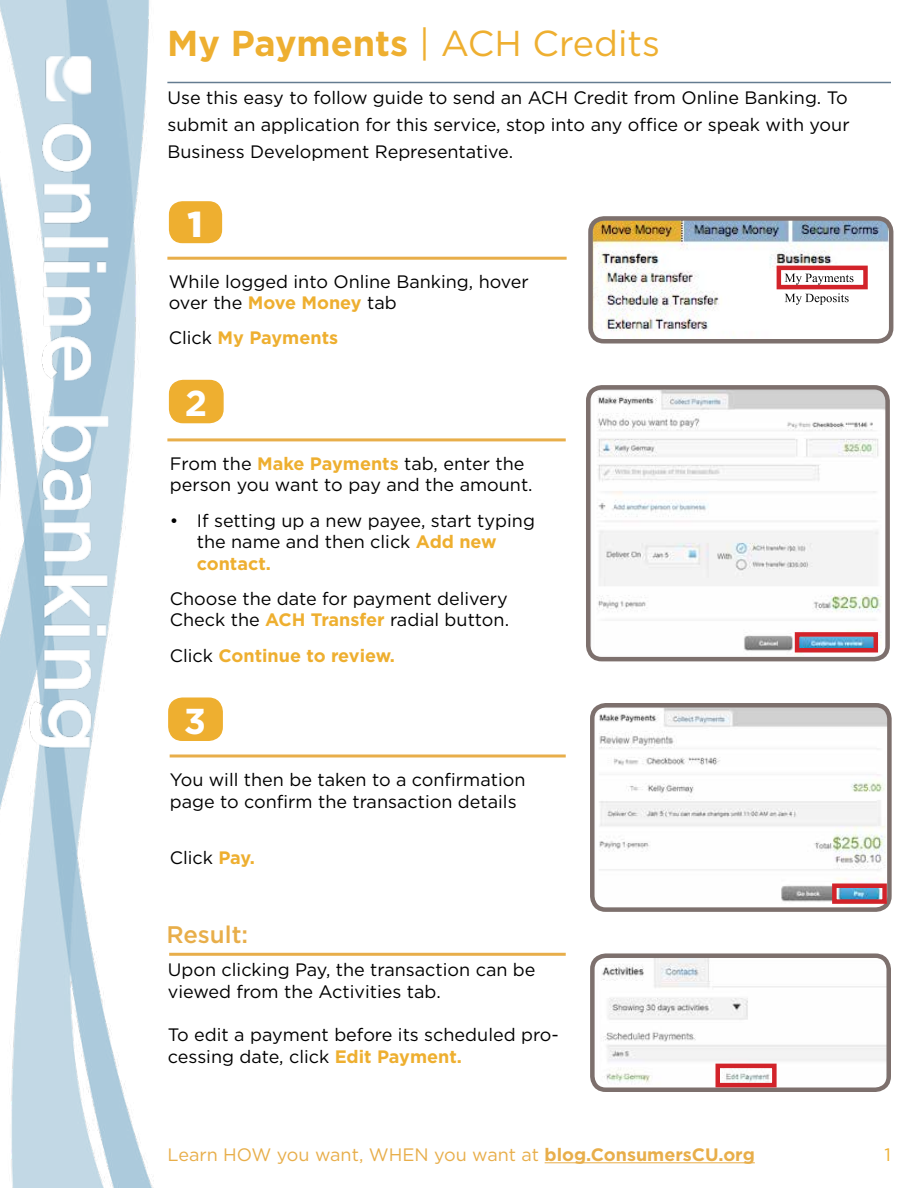
<style>
.page{position:relative;width:918px;height:1188px;background:#fff}
.page>*{position:absolute;margin:0;border:0;box-sizing:border-box;transform-origin:0 0}
.t1{font:36px "Gotham";color:#eeaf30}
.t2{font:700 36px "Gotham";color:#fff}
.t3{font:900 36px "Gotham";color:#fff}
.t4{font:500 24px "Gotham";color:#e8ae4a}
.t5{font:18px/21.6px "Gotham";color:#000}
.t6{font:18px "Gotham";color:#e8ae4a}
.t7{font:700 18px "Gotham";color:#eeaf30}
.t8{font:18px "Gotham";color:#eeaf30}
.s1{font-weight:700}
.s2{font-weight:700;color:#eeaf30}
.s3{font-weight:400;color:#000}
</style>
<div class="page">
<img style="left:0;top:0;width:154px;height:1188px">
<hr style="left:545px;top:1162px;width:210px;height:1px;background:#e8ae4a">
<hr style="left:167px;top:82px;width:724px;height:1px;background:#647c91">
<hr style="left:167px;top:438px;width:399px;height:3px;background:#e8ae4a">
<div style="left:170px;top:381px;width:53px;height:42px;background:#eeaf30;border-radius:14px"></div>
<div style="left:169px;top:380px;width:55px;height:43px;border:2px solid #eeaf30;border-radius:14px"></div>
<svg style="left:170px;top:754px;width:396px;height:4px;background:#edc277"></svg>
<div style="left:169px;top:201px;width:53px;height:42px;background:#eeaf30;border-radius:14px"></div>
<hr style="left:167px;top:257px;width:400px;height:3px;background:#e8ae4a">
<img style="left:27px;top:51px;width:90px;height:708px">
<img style="left:593px;top:221px;width:295px;height:118px">
<div style="left:588px;top:216px;width:305px;height:128px;border:4px solid #7d706d;border-radius:14px"></div>
<div style="left:777px;top:266px;width:91px;height:23px;border:4px solid #d2232a"></div>
<img style="left:591px;top:390px;width:294px;height:269px">
<div style="left:586px;top:385px;width:304px;height:276px;border:4px solid #7d706d;border-radius:14px"></div>
<img style="left:595px;top:708px;width:292px;height:199px">
<div style="left:590px;top:703px;width:302px;height:209px;border:4px solid #7d706d;border-radius:14px"></div>
<div style="left:169px;top:698px;width:53px;height:42px;background:#eeaf30;border-radius:14px"></div>
<div style="left:168px;top:698px;width:55px;height:43px;border:2px solid #eeaf30;border-radius:14px"></div>
<div style="left:832px;top:884px;width:55px;height:20px;border:4px solid #d2232a"></div>
<div style="left:795px;top:632px;width:83px;height:20px;border:4px solid #d2232a"></div>
<hr style="left:169px;top:953px;width:397px;height:3px;background:#e8ae4a">
<img style="left:595px;top:958px;width:291px;height:129px">
<div style="left:590px;top:953px;width:301px;height:139px;border:4px solid #7d706d;border-radius:14px"></div>
<div style="left:716px;top:1064px;width:61px;height:23px;border:4px solid #d2232a"></div>
<h1 class="t1" style="left:167px;top:20px;width:494px"><span class="s1">My Payments</span> | ACH Credits</h1>
<p class="t5" style="left:167px;top:84px;width:684px;line-height:27px;text-align:justify">Use this easy to follow guide to send an ACH Credit from Online Banking. To submit an application for this service, stop into any office or speak with your Business Development Representative.</p>
<h1 class="t3" style="left:188px;top:199px;width:17px">1</h1>
<p class="t5" style="left:169px;top:270px;width:361px">While logged into Online Banking, hover over the <span class="s2">Move Money</span> tab</p>
<p class="t7" style="left:169px;top:326px;width:171px"><span class="s3">Click</span> My Payments</p>
<h1 class="t2" style="left:185px;top:379px;width:24px">2</h1>
<p class="t5" style="left:170px;top:452px;width:364px">From the <span class="s2">Make Payments</span> tab, enter the person you want to pay and the amount.</p>
<p class="t5" style="left:197px;top:509px;width:340px;text-indent:-27px">• If setting up a new payee, start typing the name and then click <span class="s2">Add new contact.</span></p>
<p class="t5" style="left:170px;top:587px;width:341px">Choose the date for payment delivery<br>Check the <span class="s2">ACH Transfer</span> radial button.</p>
<p class="t7" style="left:170px;top:643px;width:227px"><span class="s3">Click</span> Continue to review.</p>
<h1 class="t2" style="left:184px;top:697px;width:24px">3</h1>
<p class="t5" style="left:170px;top:768px;width:357px">You will then be taken to a confirmation page to confirm the transaction details</p>
<p class="t5" style="left:170px;top:847px;width:87px">Click <span class="s2">Pay.</span></p>
<h2 class="t4" style="left:166px;top:919px;width:83px">Result:</h2>
<p class="t5" style="left:168px;top:959px;width:369px">Upon clicking Pay, the transaction can be viewed from the Activities tab.</p>
<p class="t5" style="left:168px;top:1023px;width:392px">To edit a payment before its scheduled pro&shy;cessing date, click <span class="s2">Edit Payment.</span></p>
<p class="t6" style="left:167px;top:1143px;width:589px">Learn HOW you want, WHEN you want at <span class="s1">blog.ConsumersCU.org</span></p>
<p class="t8" style="left:885px;top:1143px;width:8px">1</p>
</div>
